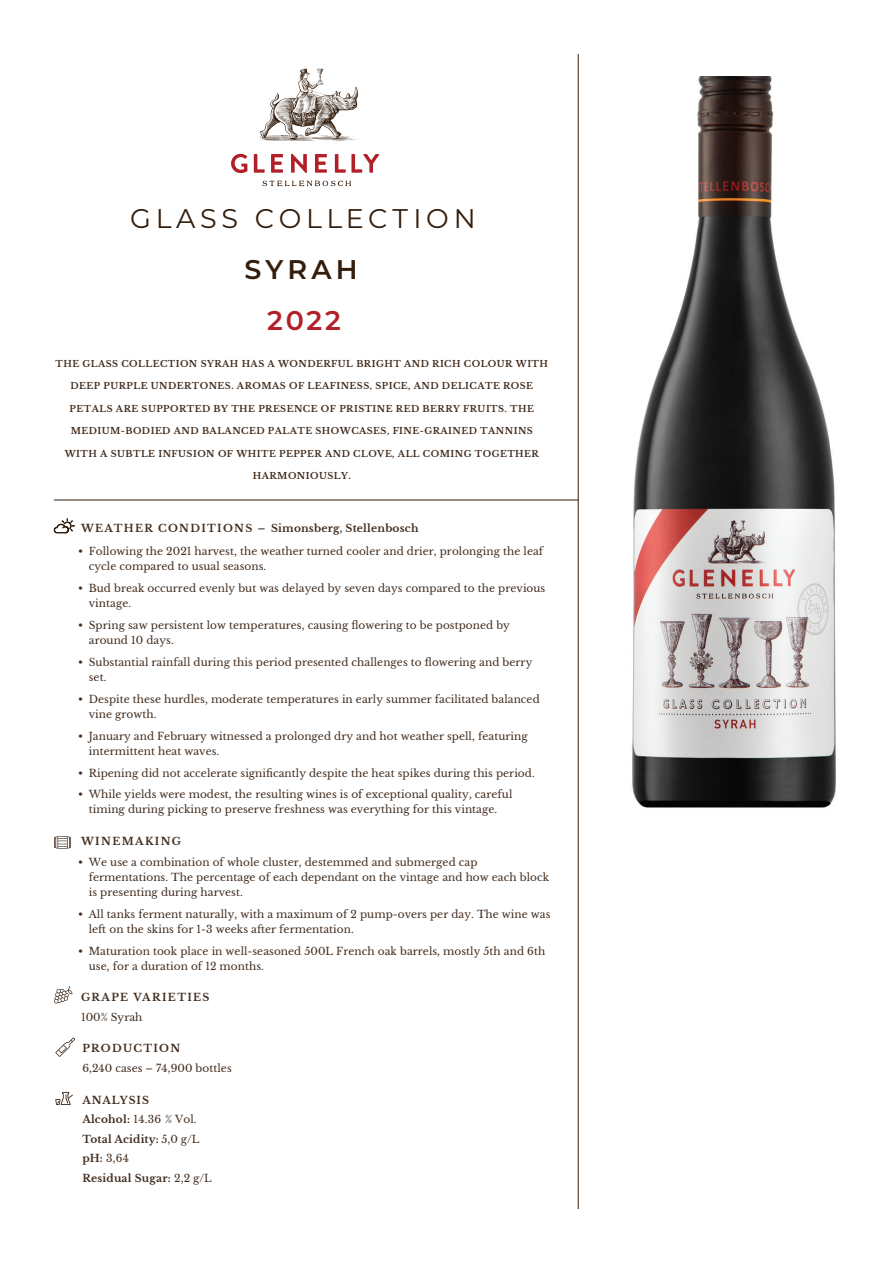
<style>
.page{position:relative;width:893px;height:1263px;background:#fff}
.page>*{position:absolute;margin:0;border:0;box-sizing:border-box;transform-origin:0 0}
.t1{font:27px "Montserrat";letter-spacing:.17em;color:#331d0c}
.t2{font:600 27px "Montserrat";letter-spacing:.155em;color:#331d0c}
.t3{font:600 27px "Montserrat";color:#b21f27}
.t4{font:10.5px/15px "Libre Baskerville";letter-spacing:.005em;color:#412c1d}
.t5{font:700 10.5px/19.5px "Libre Baskerville";letter-spacing:.02em;color:#412c1d}
.t6{font:700 10.5px "Libre Baskerville";letter-spacing:.02em;color:#422d1e}
.t7{font:700 10.5px "Libre Baskerville";letter-spacing:.13em;color:#412c1d}
.t8{font:700 10.5px "Libre Baskerville";letter-spacing:.12em;color:#412c1d}
.t9{font:700 9px "Libre Baskerville";letter-spacing:.05em;color:#412c1d}
.s1{font-weight:400}
</style>
<div class="page">
<img style="left:632px;top:76px;width:204px;height:732px">
<hr style="left:578px;top:54px;width:1px;height:1155px;background:#331d0c">
<hr style="left:54px;top:500px;width:524px;height:1px;background:#331d0c">
<svg style="left:54px;top:986px;width:18px;height:17px"></svg>
<svg style="left:55px;top:1037px;width:20px;height:20px"></svg>
<svg style="left:55px;top:1092px;width:18px;height:13px"></svg>
<svg style="left:54px;top:836px;width:17px;height:13px"></svg>
<svg style="left:54px;top:518px;width:21px;height:15px"></svg>
<svg style="left:231px;top:154px;width:148px;height:19px"></svg>
<svg style="left:262px;top:181px;width:89px;height:5px"></svg>
<svg style="left:260px;top:69px;width:98px;height:72px"></svg>
<h1 class="t1" style="left:130px;top:200px;width:347px">GLASS COLLECTION</h1>
<h1 class="t2" style="left:244px;top:250px;width:115px">SYRAH</h1>
<h1 class="t3" style="left:267px;top:301px;width:75px">2022</h1>
<p class="t9" style="left:56px;top:358px;width:494px">THE GLASS COLLECTION SYRAH HAS A WONDERFUL BRIGHT AND RICH COLOUR WITH</p>
<p class="t9" style="left:70px;top:380px;width:464px">DEEP PURPLE UNDERTONES. AROMAS OF LEAFINESS, SPICE, AND DELICATE ROSE</p>
<p class="t9" style="left:70px;top:403px;width:466px">PETALS ARE SUPPORTED BY THE PRESENCE OF PRISTINE RED BERRY FRUITS. THE</p>
<p class="t9" style="left:71px;top:425px;width:464px">MEDIUM-BODIED AND BALANCED PALATE SHOWCASES, FINE-GRAINED TANNINS</p>
<p class="t9" style="left:65px;top:448px;width:476px">WITH A SUBTLE INFUSION OF WHITE PEPPER AND CLOVE, ALL COMING TOGETHER</p>
<p class="t9" style="left:253px;top:470px;width:99px">HARMONIOUSLY.</p>
<p class="t6" style="left:81px;top:521px;width:339px">WEATHER CONDITIONS – Simonsberg, Stellenbosch</p>
<p class="t4" style="left:89px;top:544px;width:456px;text-indent:-10px">• Following the 2021 harvest, the weather turned cooler and drier, prolonging the leaf cycle compared to usual seasons.</p>
<p class="t4" style="left:89px;top:581px;width:458px;text-indent:-10px">• Bud break occurred evenly but was delayed by seven days compared to the previous vintage.</p>
<p class="t4" style="left:89px;top:618px;width:423px;text-indent:-10px">• Spring saw persistent low temperatures, causing flowering to be postponed by around 10 days.</p>
<p class="t4" style="left:89px;top:655px;width:445px;text-indent:-10px">• Substantial rainfall during this period presented challenges to flowering and berry set.</p>
<p class="t4" style="left:89px;top:691px;width:452px;text-indent:-10px">• Despite these hurdles, moderate temperatures in early summer facilitated balanced vine growth.</p>
<p class="t4" style="left:89px;top:728px;width:440px;text-indent:-10px">• January and February witnessed a prolonged dry and hot weather spell, featuring intermittent heat waves.</p>
<p class="t4" style="left:78px;top:765px;width:458px">• Ripening did not accelerate significantly despite the heat spikes during this period.</p>
<p class="t4" style="left:78px;top:787px;width:436px;text-align:center">• While yields were modest, the resulting wines is of exceptional quality, careful timing during picking to preserve freshness was everything for this vintage.</p>
<p class="t7" style="left:81px;top:835px;width:102px">WINEMAKING</p>
<p class="t4" style="left:89px;top:855px;width:462px;text-indent:-10px">• We use a combination of whole cluster, destemmed and submerged cap fermentations. The percentage of each dependant on the vintage and how each block is presenting during harvest.</p>
<p class="t4" style="left:89px;top:907px;width:463px;text-indent:-10px">• All tanks ferment naturally, with a maximum of 2 pump-overs per day. The wine was left on the skins for 1-3 weeks after fermentation.</p>
<p class="t4" style="left:89px;top:943px;width:458px;text-indent:-10px">• Maturation took place in well-seasoned 500L French oak barrels, mostly 5th and 6th use, for a duration of 12 months.</p>
<p class="t7" style="left:81px;top:991px;width:130px">GRAPE VARIETIES</p>
<p class="t4" style="left:81px;top:1009px;width:63px">100% Syrah</p>
<p class="t8" style="left:82px;top:1042px;width:99px">PRODUCTION</p>
<p class="t4" style="left:82px;top:1061px;width:151px">6,240 cases – 74,900 bottles</p>
<p class="t5" style="left:82px;top:1090px;width:131px">ANALYSIS<br>Alcohol: <span class="s1">14.36 % Vol.<br></span>Total Acidity: <span class="s1">5,0 g/L </span>pH: <span class="s1">3,64<br></span>Residual Sugar: <span class="s1">2,2 g/L</span></p>
</div>
